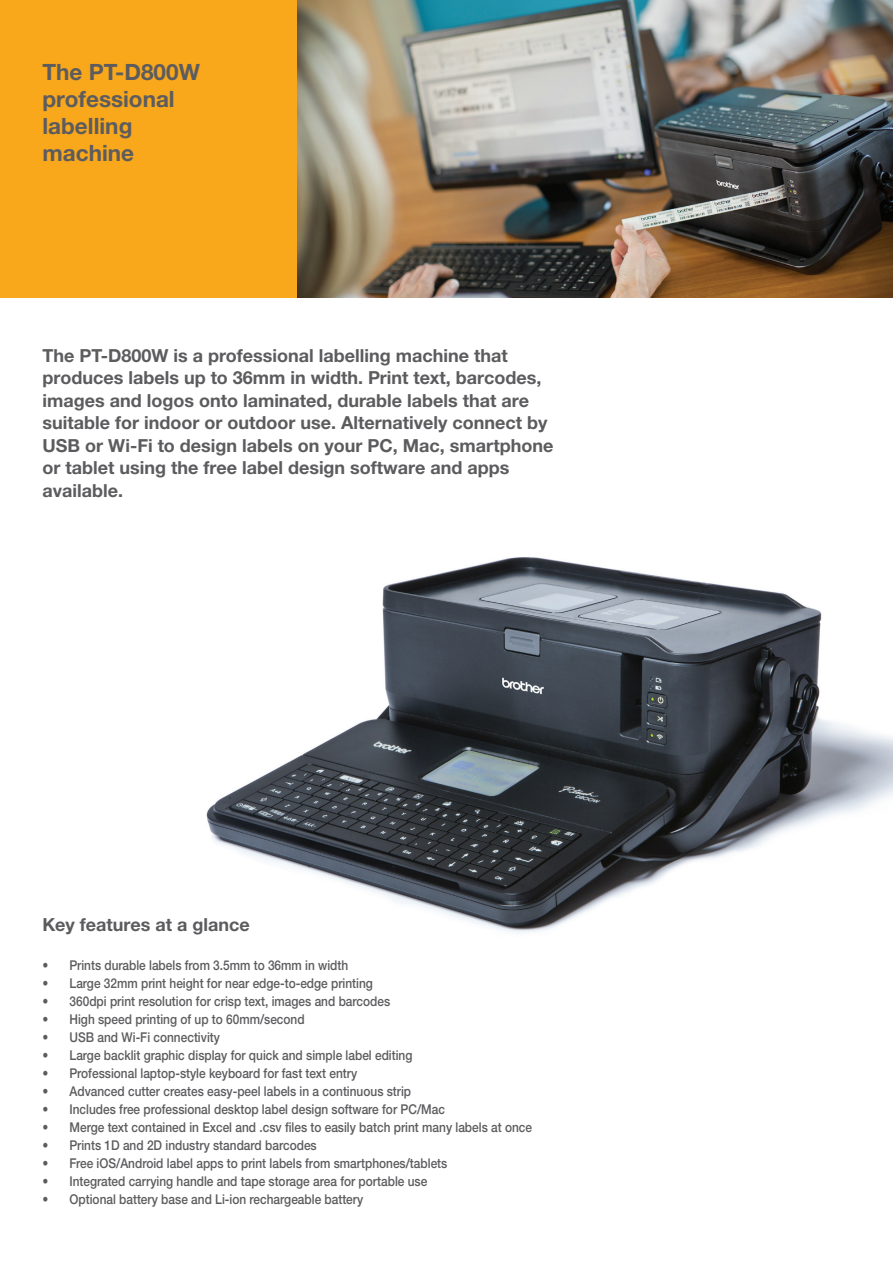
<style>
.page{position:relative;width:893px;height:1263px;background:#fff}
.page>*{position:absolute;margin:0;border:0;box-sizing:border-box;transform-origin:0 0}
.t1{font:700 22.5px/27px "Helvetica Neue LTW1 G";color:#5c5c5f}
.t2{font:700 18px/22.5px "Helvetica Neue LTW1 G";color:#5c5c5f}
.t3{font:500 13.5px "Helvetica Neue LTW1 G";color:#5c5c5f;scale:.88 1}
</style>
<div class="page">
<div style="left:0;top:0;width:298px;height:298px;background:#f9a71b"></div>
<img style="left:206px;top:557px;width:687px;height:376px">
<img style="left:298px;top:0;width:595px;height:298px">
<h1 class="t1" style="left:43px;top:58px;width:159px">The PT-D800W professional labelling machine</h1>
<p class="t2" style="left:43px;top:344px;width:512px">The PT-D800W is a professional labelling machine that produces labels up to 36mm in width. Print text, barcodes, images and logos onto laminated, durable labels that are suitable for indoor or outdoor use. Alternatively connect by USB or Wi-Fi to design labels on your PC, Mac, smartphone or tablet using the free label design software and apps available.</p>
<h2 class="t2" style="left:43px;top:914px;width:209px">Key features at a glance</h2>
<p class="t3" style="left:43px;top:957px;width:349px">• Prints durable labels from 3.5mm to 36mm in width</p>
<p class="t3" style="left:43px;top:975px;width:377px">• Large 32mm print height for near edge-to-edge printing</p>
<p class="t3" style="left:43px;top:993px;width:397px">• 360dpi print resolution for crisp text, images and barcodes</p>
<p class="t3" style="left:43px;top:1011px;width:299px">• High speed printing of up to 60mm/second</p>
<p class="t3" style="left:43px;top:1029px;width:203px">• USB and Wi-Fi connectivity</p>
<p class="t3" style="left:43px;top:1047px;width:422px">• Large backlit graphic display for quick and simple label editing</p>
<p class="t3" style="left:43px;top:1065px;width:359px">• Professional laptop-style keyboard for fast text entry</p>
<p class="t3" style="left:43px;top:1083px;width:420px">• Advanced cutter creates easy-peel labels in a continuous strip</p>
<p class="t3" style="left:43px;top:1101px;width:459px">• Includes free professional desktop label design software for PC/Mac</p>
<p class="t3" style="left:43px;top:1119px;width:558px">• Merge text contained in Excel and .csv files to easily batch print many labels at once</p>
<p class="t3" style="left:43px;top:1137px;width:313px">• Prints 1D and 2D industry standard barcodes</p>
<p class="t3" style="left:43px;top:1155px;width:462px">• Free iOS/Android label apps to print labels from smartphones/tablets</p>
<p class="t3" style="left:43px;top:1173px;width:439px">• Integrated carrying handle and tape storage area for portable use</p>
<p class="t3" style="left:43px;top:1191px;width:366px">• Optional battery base and Li-ion rechargeable battery</p>
</div>
